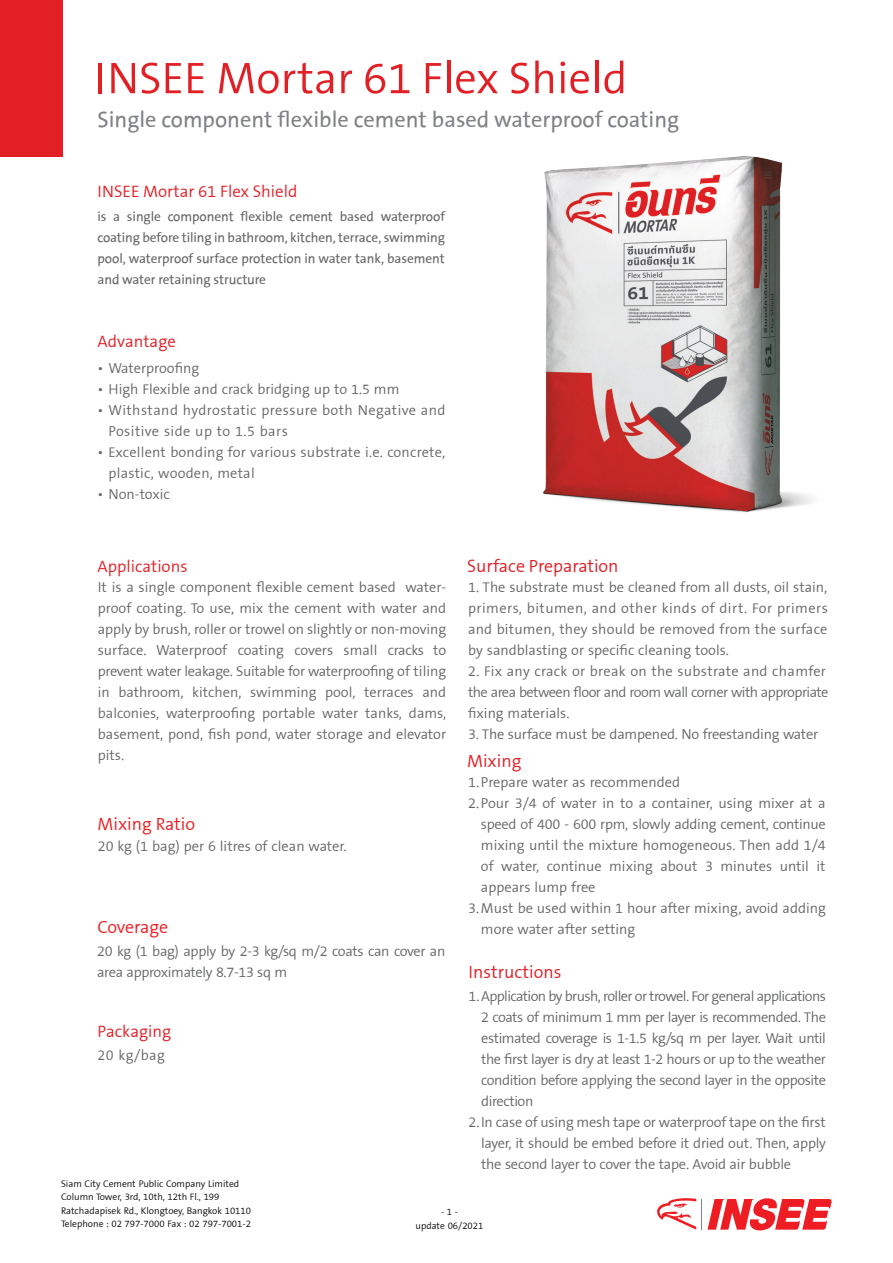
<style>
.page{position:relative;width:893px;height:1263px;background:#fff}
.page>*{position:absolute;margin:0;border:0;box-sizing:border-box;transform-origin:0 0}
.t1{font:300 60px "INSEE";color:#e11f25}
.t2{font:30px "INSEE";color:#808285}
.t3{font:300 24px "INSEE";color:#e11f25}
.t4{font:300 24px "INSEE";color:#ee1d23}
.t5{font:300 22.5px "INSEE";color:#e11f25}
.t6{font:18px/21px "INSEE Text";letter-spacing:-.015em;color:#646566;text-align:justify}
.t7{font:18px/21px "INSEE";letter-spacing:-.005em;color:#646566;text-align:justify}
.t8{font:18px "INSEE Text";letter-spacing:.01em;color:#646566}
.t9{font:18px "INSEE Text";letter-spacing:.025em;color:#646566}
.t10{font:18px "INSEE Text";letter-spacing:-.035em;color:#646566}
.t11{font:12px/13.5px "INSEE Text";color:#060705}
</style>
<div class="page">
<hr style="left:701px;top:1199px;width:1px;height:30px;background:#808285">
<svg style="left:657px;top:1198px;width:39px;height:31px"></svg>
<svg style="left:707px;top:1198px;width:125px;height:32px"></svg>
<img style="left:543px;top:156px;width:270px;height:356px">
<div style="left:0;top:0;width:63px;height:157px;background:#e11f25"></div>
<h1 class="t1" style="left:94px;top:48px;width:534px">INSEE Mortar 61 Flex Shield</h1>
<h2 class="t2" style="left:97px;top:104px;width:583px">Single component flexible cement based waterproof coating</h2>
<p class="t5" style="left:97px;top:180px;width:201px">INSEE Mortar 61 Flex Shield</p>
<p class="t7" style="left:98px;top:206px;width:349px">is a single component flexible cement based waterproof coating before tiling in bathroom, kitchen, terrace, swimming pool, waterproof surface protection in water tank, basement and water retaining structure</p>
<p class="t5" style="left:97px;top:330px;width:80px">Advantage</p>
<p class="t6" style="left:98px;top:358px;width:103px">• Waterproofing</p>
<p class="t6" style="left:98px;top:379px;width:303px">• High Flexible and crack bridging up to 1.5 mm</p>
<p class="t9" style="left:98px;top:398px;width:350px">• Withstand hydrostatic pressure both Negative and</p>
<p class="t8" style="left:98px;top:440px;width:349px">• Excellent bonding for various substrate i.e. concrete,</p>
<p class="t6" style="left:98px;top:484px;width:74px">• Non-toxic</p>
<p class="t9" style="left:109px;top:419px;width:181px">Positive side up to 1.5 bars</p>
<p class="t8" style="left:109px;top:461px;width:148px">plastic, wooden, metal</p>
<p class="t5" style="left:97px;top:555px;width:92px">Applications</p>
<p class="t6" style="left:98px;top:577px;width:350px">It is a single component flexible cement based water&shy;proof coating. To use, mix the cement with water and apply by brush, roller or trowel on slightly or non-moving surface. Waterproof coating covers small cracks to prevent water leakage. Suitable for waterproofing of tiling in bathroom, kitchen, swimming pool, terraces and balconies, waterproofing portable water tanks, dams, basement, pond, fish pond, water storage and elevator pits.</p>
<h3 class="t4" style="left:97px;top:811px;width:99px">Mixing Ratio</h3>
<p class="t6" style="left:98px;top:837px;width:250px">20 kg (1 bag) per 6 litres of clean water.</p>
<h3 class="t4" style="left:97px;top:914px;width:72px">Coverage</h3>
<p class="t6" style="left:97px;top:941px;width:350px">20 kg (1 bag) apply by 2-3 kg/sq m/2 coats can cover an area approximately 8.7-13 sq m</p>
<p class="t5" style="left:97px;top:1019px;width:75px">Packaging</p>
<p class="t6" style="left:97px;top:1045px;width:69px">20 kg/bag</p>
<h3 class="t3" style="left:467px;top:554px;width:153px">Surface Preparation</h3>
<p class="t6" style="left:468px;top:577px;width:361px">1. The substrate must be cleaned from all dusts, oil stain, primers, bitumen, and other kinds of dirt. For primers and bitumen, they should be removed from the surface by sandblasting or specific cleaning tools.</p>
<p class="t6" style="left:468px;top:661px;width:362px;text-align:left">2. Fix any crack or break on the substrate and chamfer the area between floor and room wall corner with appropriate fixing materials.</p>
<p class="t6" style="left:468px;top:724px;width:352px">3. The surface must be dampened. No freestanding water</p>
<h3 class="t3" style="left:467px;top:749px;width:56px">Mixing</h3>
<p class="t6" style="left:468px;top:772px;width:213px">1.Prepare water as recommended</p>
<p class="t6" style="left:468px;top:793px;width:359px">2.Pour 3/4 of water in to a container, using mixer at a</p>
<p class="t6" style="left:481px;top:814px;width:346px">speed of 400 - 600 rpm, slowly adding cement, continue</p>
<p class="t6" style="left:481px;top:835px;width:346px">mixing until the mixture homogeneous. Then add 1/4</p>
<p class="t6" style="left:481px;top:856px;width:346px">of water, continue mixing about 3 minutes until it</p>
<p class="t6" style="left:481px;top:877px;width:116px">appears lump free</p>
<p class="t6" style="left:468px;top:898px;width:359px">3.Must be used within 1 hour after mixing, avoid adding</p>
<p class="t6" style="left:481px;top:919px;width:156px">more water after setting</p>
<h3 class="t3" style="left:469px;top:959px;width:94px">Instructions</h3>
<p class="t10" style="left:468px;top:985px;width:359px">1.Application by brush, roller or trowel. For general applications</p>
<p class="t6" style="left:481px;top:1007px;width:346px">2 coats of minimum 1 mm per layer is recommended. The</p>
<p class="t6" style="left:481px;top:1028px;width:346px">estimated coverage is 1-1.5 kg/sq m per layer. Wait until</p>
<p class="t6" style="left:481px;top:1049px;width:346px">the first layer is dry at least 1-2 hours or up to the weather</p>
<p class="t6" style="left:481px;top:1070px;width:346px">condition before applying the second layer in the opposite</p>
<p class="t6" style="left:481px;top:1091px;width:54px">direction</p>
<p class="t6" style="left:468px;top:1112px;width:359px">2.In case of using mesh tape or waterproof tape on the first</p>
<p class="t6" style="left:481px;top:1133px;width:346px">layer, it should be embed before it dried out. Then, apply</p>
<p class="t6" style="left:481px;top:1154px;width:311px">the second layer to cover the tape. Avoid air bubble</p>
<p class="t11" style="left:61px;top:1177px;width:192px">Siam City Cement Public Company Limited Column Tower, 3rd, 10th, 12th Fl., 199<br>Ratchadapisek Rd., Klongtoey, Bangkok 10110<br>Telephone : 02 797-7000 Fax : 02 797-7001-2</p>
<p class="t11" style="left:416px;top:1205px;width:69px;text-align:center">- 1 -<br>update 06/2021</p>
</div>
